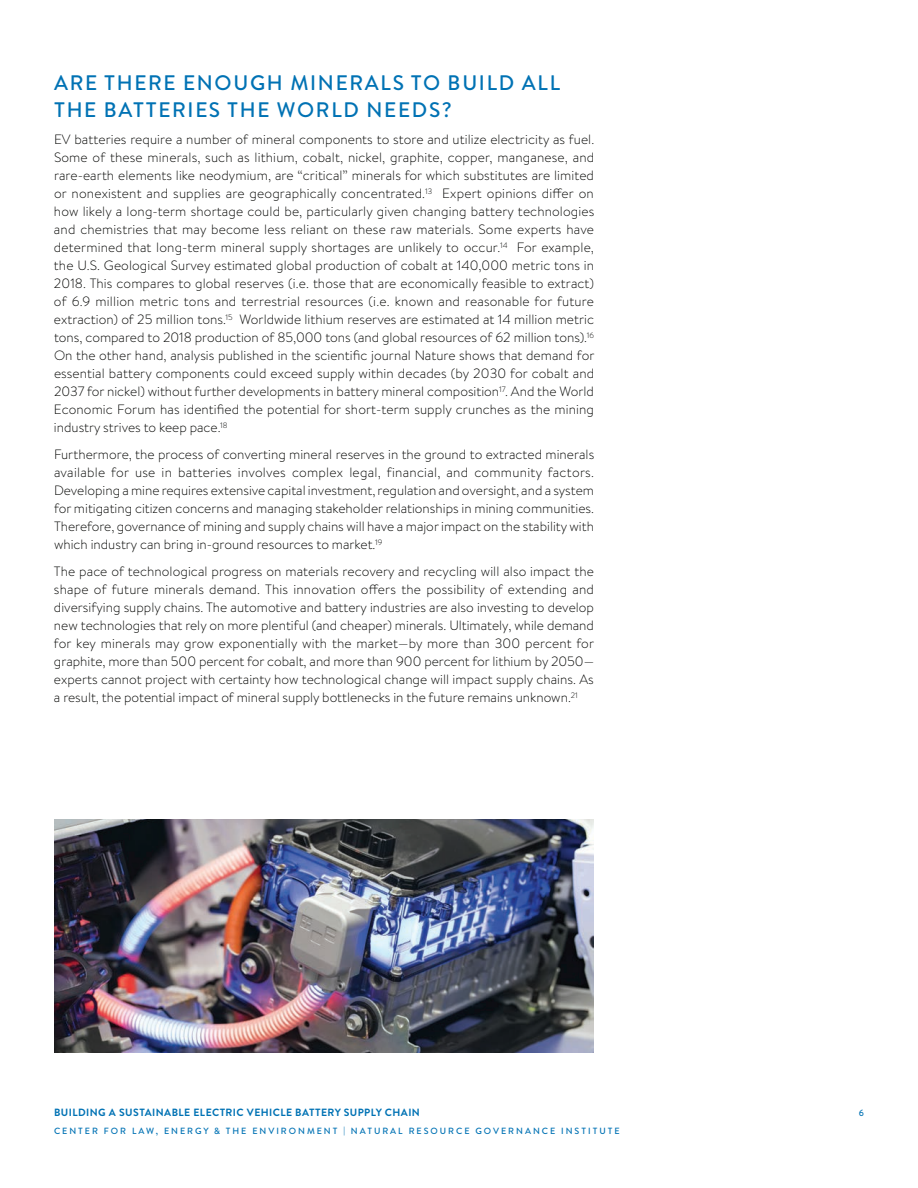
<style>
.page{position:relative;width:918px;height:1188px;background:#fff}
.page>*{position:absolute;margin:0;border:0;box-sizing:border-box;transform-origin:0 0}
.t1{font:500 21px/27px "Brandon Text";letter-spacing:.08em;color:#0072b4}
.t2{font:300 13.5px/18px "Brandon Text";color:#040503;text-align:justify}
.t3{font:700 10.5px "Brandon Text";letter-spacing:.04em;color:#0072b4}
.t4{font:500 9px "Brandon Text";letter-spacing:.22em;color:#0072b4}
</style>
<div class="page">
<img style="left:54px;top:819px;width:540px;height:234px">
<h1 class="t1" style="left:54px;top:69px;width:508px">ARE THERE ENOUGH MINERALS TO BUILD ALL<br>THE BATTERIES THE WORLD NEEDS?</h1>
<p class="t2" style="left:54px;top:130px;width:542px">EV batteries require a number of mineral components to store and utilize electricity as fuel.<br>Some of these minerals, such as lithium, cobalt, nickel, graphite, copper, manganese, and rare-earth elements like neodymium, are “critical” minerals for which substitutes are limited or nonexistent and supplies are geographically concentrated.<sup>13</sup> Expert opinions differ on how likely a long-term shortage could be, particularly given changing battery technologies and chemistries that may become less reliant on these raw materials. Some experts have determined that long-term mineral supply shortages are unlikely to occur.<sup>14</sup> For example, the U.S. Geological Survey estimated global production of cobalt at 140,000 metric tons in 2018. This compares to global reserves (i.e. those that are economically feasible to extract) of 6.9 million metric tons and terrestrial resources (i.e. known and reasonable for future extraction) of 25 million tons.<sup>15</sup> Worldwide lithium reserves are estimated at 14 million metric tons, compared to 2018 production of 85,000 tons (and global resources of 62 million tons).<sup>16<br></sup>On the other hand, analysis published in the scientific journal Nature shows that demand for essential battery components could exceed supply within decades (by 2030 for cobalt and 2037 for nickel) without further developments in battery mineral composition<sup>17</sup>. And the World Economic Forum has identified the potential for short-term supply crunches as the mining industry strives to keep pace.<sup>18</sup></p>
<p class="t2" style="left:54px;top:445px;width:542px">Furthermore, the process of converting mineral reserves in the ground to extracted minerals available for use in batteries involves complex legal, financial, and community factors.<br>Developing a mine requires extensive capital investment, regulation and oversight, and a system for mitigating citizen concerns and managing stakeholder relationships in mining communities.<br>Therefore, governance of mining and supply chains will have a major impact on the stability with which industry can bring in-ground resources to market.<sup>19</sup></p>
<p class="t2" style="left:54px;top:562px;width:542px">The pace of technological progress on materials recovery and recycling will also impact the shape of future minerals demand. This innovation offers the possibility of extending and diversifying supply chains. The automotive and battery industries are also investing to develop new technologies that rely on more plentiful (and cheaper) minerals. Ultimately, while demand for key minerals may grow exponentially with the market—by more than 300 percent for graphite, more than 500 percent for cobalt, and more than 900 percent for lithium by 2050— experts cannot project with certainty how technological change will impact supply chains. As a result, the potential impact of mineral supply bottlenecks in the future remains unknown.<sup>21</sup></p>
<p class="t3" style="left:54px;top:1105px;width:367px">BUILDING A SUSTAINABLE ELECTRIC VEHICLE BATTERY SUPPLY CHAIN</p>
<p class="t4" style="left:859px;top:1107px;width:7px">6</p>
<p class="t4" style="left:54px;top:1125px;width:567px">CENTER FOR LAW, ENERGY &amp; THE ENVIRONMENT | NATURAL RESOURCE GOVERNANCE INSTITUTE</p>
</div>
